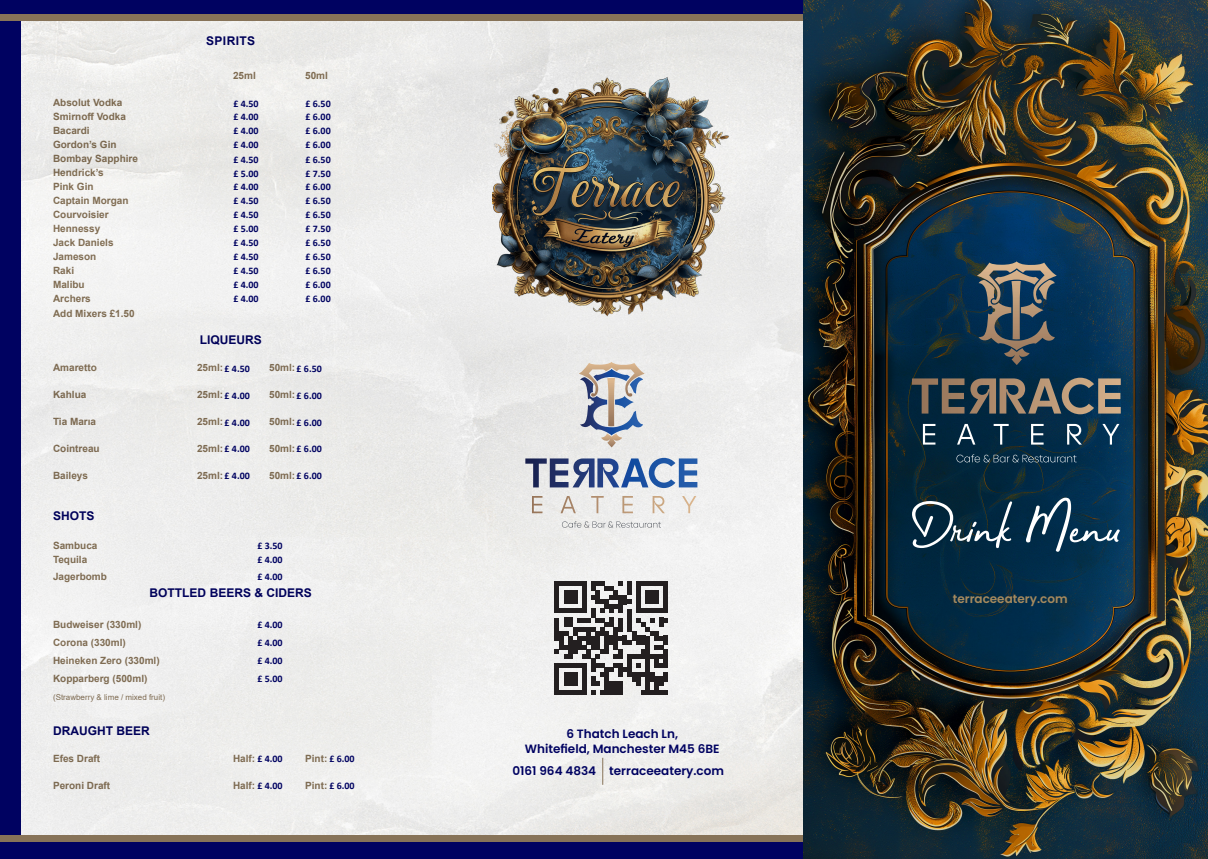
<style>
.page{position:relative;width:1208px;height:859px;background:#fff}
.page>*{position:absolute;margin:0;border:0;box-sizing:border-box;transform-origin:0 0}
.t1{font:60px "Bahagia";color:#fff}
.t2{font:600 12px "Poppins";color:#000261}
.t3{font:700 12px "Arial";color:#000261}
.t4{font:600 12px "Poppins";color:#a68a5e}
.t5{font:700 12px "Arial";letter-spacing:.035em;color:#000261}
.t6{font:700 10px/14px "Arial";color:#877358}
.t7{font:700 10px "Calibri";color:#000261}
.t8{font:8px "Arial";color:#877358}
.s1{font-family:"Calibri";color:#000261}
</style>
<div class="page">
<img style="left:21px;top:21px;width:783px;height:814px">
<div style="left:53px;top:36px;width:355px;height:11px;background:#ebeae8"></div>
<div style="left:53px;top:66px;width:355px;height:17px;background:#efeeed"></div>
<div style="left:53px;top:99px;width:355px;height:220px;background:#efefed"></div>
<div style="left:53px;top:335px;width:355px;height:12px;background:#ededed"></div>
<div style="left:53px;top:364px;width:355px;height:9px;background:#eeeeed"></div>
<div style="left:53px;top:391px;width:355px;height:9px;background:#eaeae8"></div>
<div style="left:53px;top:418px;width:355px;height:9px;background:#ebebea"></div>
<div style="left:53px;top:445px;width:355px;height:9px;background:#ececea"></div>
<div style="left:53px;top:472px;width:355px;height:9px;background:#ededec"></div>
<div style="left:53px;top:496px;width:355px;height:86px;background:#eeeeed"></div>
<div style="left:53px;top:588px;width:355px;height:11px;background:#f1f1f0"></div>
<div style="left:53px;top:621px;width:355px;height:81px;background:#eeeeed"></div>
<div style="left:53px;top:721px;width:355px;height:17px;background:#ededeb"></div>
<div style="left:53px;top:754px;width:355px;height:10px;background:#ededed"></div>
<div style="left:53px;top:781px;width:355px;height:10px;background:#ededed"></div>
<div style="left:53px;top:805px;width:355px;height:11px;background:#eeeeed"></div>
<div style="left:0;top:838px;width:1208px;height:21px;background:#000261"></div>
<div style="left:0;top:0;width:1208px;height:21px;background:#000261"></div>
<div style="left:0;top:0;width:21px;height:859px;background:#000261"></div>
<div style="left:0;top:15px;width:1208px;height:6px;background:#877358"></div>
<div style="left:0;top:835px;width:1208px;height:6px;background:#877358"></div>
<svg style="left:525px;top:458px;width:172px;height:30px;background:#899abb"></svg>
<svg style="left:532px;top:496px;width:10px;height:17px"></svg>
<svg style="left:560px;top:496px;width:16px;height:17px"></svg>
<svg style="left:591px;top:496px;width:13px;height:17px"></svg>
<svg style="left:622px;top:496px;width:11px;height:17px"></svg>
<svg style="left:652px;top:496px;width:13px;height:17px"></svg>
<svg style="left:682px;top:496px;width:14px;height:17px"></svg>
<svg style="left:562px;top:521px;width:99px;height:7px"></svg>
<svg style="left:579px;top:362px;width:65px;height:85px;background:#babcc3"></svg>
<img style="left:492px;top:74px;width:238px;height:246px">
<svg style="left:602px;top:758px;width:1px;height:27px"></svg>
<svg style="left:554px;top:581px;width:114px;height:114px"></svg>
<img style="left:804px;top:0;width:404px;height:859px">
<svg style="left:977px;top:261px;width:79px;height:92px;background:#4e5b62"></svg>
<svg style="left:912px;top:378px;width:208px;height:36px;background:#575b5a"></svg>
<svg style="left:923px;top:424px;width:12px;height:21px"></svg>
<svg style="left:957px;top:424px;width:18px;height:21px"></svg>
<svg style="left:993px;top:424px;width:15px;height:21px"></svg>
<svg style="left:1031px;top:424px;width:12px;height:21px"></svg>
<svg style="left:1067px;top:424px;width:14px;height:21px"></svg>
<svg style="left:1102px;top:424px;width:17px;height:21px"></svg>
<svg style="left:956px;top:454px;width:120px;height:8px"></svg>
<p class="t6" style="left:53px;top:96px;width:87px">Absolut Vodka<br>Smirnoff Vodka<br>Bacardi<br>Gordon’s Gin<br>Bombay Sapphire<br>Hendrick’s<br>Pink Gin<br>Captain Morgan<br>Courvoisier<br>Hennessy<br>Jack Daniels<br>Jameson<br>Raki<br>Malibu<br>Archers<br>Add Mixers £1.50</p>
<p class="t5" style="left:206px;top:32px;width:51px">SPIRITS</p>
<p class="t6" style="left:233px;top:69px;width:24px">25ml</p>
<p class="t6" style="left:305px;top:69px;width:24px">50ml</p>
<p class="t7" style="left:233px;top:97px;width:27px">£ 4.50</p>
<p class="t7" style="left:305px;top:97px;width:27px">£ 6.50</p>
<p class="t7" style="left:233px;top:111px;width:27px">£ 4.00</p>
<p class="t7" style="left:233px;top:125px;width:27px">£ 4.00</p>
<p class="t7" style="left:233px;top:139px;width:27px">£ 4.00</p>
<p class="t7" style="left:233px;top:180px;width:27px">£ 4.00</p>
<p class="t7" style="left:233px;top:153px;width:27px">£ 4.50</p>
<p class="t7" style="left:233px;top:195px;width:27px">£ 4.50</p>
<p class="t7" style="left:233px;top:209px;width:27px">£ 4.50</p>
<p class="t7" style="left:233px;top:223px;width:27px">£ 5.00</p>
<p class="t7" style="left:233px;top:236px;width:27px">£ 4.50</p>
<p class="t7" style="left:233px;top:250px;width:27px">£ 4.50</p>
<p class="t7" style="left:233px;top:265px;width:27px">£ 4.50</p>
<p class="t7" style="left:233px;top:279px;width:27px">£ 4.00</p>
<p class="t7" style="left:233px;top:293px;width:27px">£ 4.00</p>
<p class="t7" style="left:233px;top:167px;width:27px">£ 5.00</p>
<p class="t7" style="left:305px;top:111px;width:27px">£ 6.00</p>
<p class="t7" style="left:305px;top:125px;width:27px">£ 6.00</p>
<p class="t7" style="left:305px;top:139px;width:27px">£ 6.00</p>
<p class="t7" style="left:305px;top:180px;width:27px">£ 6.00</p>
<p class="t7" style="left:305px;top:153px;width:27px">£ 6.50</p>
<p class="t7" style="left:305px;top:195px;width:27px">£ 6.50</p>
<p class="t7" style="left:305px;top:209px;width:27px">£ 6.50</p>
<p class="t7" style="left:305px;top:223px;width:27px">£ 7.50</p>
<p class="t7" style="left:305px;top:236px;width:27px">£ 6.50</p>
<p class="t7" style="left:305px;top:250px;width:27px">£ 6.50</p>
<p class="t7" style="left:305px;top:265px;width:27px">£ 6.50</p>
<p class="t7" style="left:305px;top:279px;width:27px">£ 6.00</p>
<p class="t7" style="left:305px;top:293px;width:27px">£ 6.00</p>
<p class="t7" style="left:305px;top:167px;width:27px">£ 7.50</p>
<p class="t3" style="left:200px;top:331px;width:64px">LIQUEURS</p>
<p class="t6" style="left:53px;top:361px;width:45px">Amaretto</p>
<p class="t6" style="left:197px;top:361px;width:54px">25ml: <span class="s1">£ 4.50</span></p>
<p class="t6" style="left:269px;top:361px;width:54px">50ml:<span class="s1">£ 6.50</span></p>
<p class="t6" style="left:53px;top:388px;width:35px">Kahlua</p>
<p class="t6" style="left:197px;top:388px;width:54px">25ml: <span class="s1">£ 4.00</span></p>
<p class="t6" style="left:269px;top:388px;width:54px">50ml:<span class="s1">£ 6.00</span></p>
<p class="t6" style="left:53px;top:415px;width:45px">Tia Marıa</p>
<p class="t6" style="left:197px;top:415px;width:54px">25ml:<span class="s1">£ 4.00</span></p>
<p class="t6" style="left:269px;top:415px;width:54px">50ml:<span class="s1">£ 6.00</span></p>
<p class="t6" style="left:53px;top:442px;width:48px">Cointreau</p>
<p class="t6" style="left:197px;top:442px;width:54px">25ml: <span class="s1">£ 4.00</span></p>
<p class="t6" style="left:269px;top:442px;width:54px">50ml:<span class="s1">£ 6.00</span></p>
<p class="t6" style="left:53px;top:469px;width:37px">Baileys</p>
<p class="t6" style="left:197px;top:469px;width:54px">25ml: <span class="s1">£ 4.00</span></p>
<p class="t6" style="left:269px;top:469px;width:54px">50ml:<span class="s1">£ 6.00</span></p>
<p class="t3" style="left:53px;top:508px;width:43px">SHOTS</p>
<p class="t6" style="left:53px;top:538px;width:46px">Sambuca<br>Tequila</p>
<p class="t6" style="left:53px;top:569px;width:55px">Jagerbomb</p>
<p class="t3" style="left:150px;top:584px;width:164px">BOTTLED BEERS &amp; CIDERS</p>
<p class="t6" style="left:53px;top:616px;width:108px;line-height:18px">Budweiser (330ml)<br>Corona (330ml)<br>Heineken Zero (330ml)<br>Kopparberg (500ml)</p>
<p class="t8" style="left:53px;top:692px;width:114px">(Strawberry &amp; lime / mixed fruit)</p>
<p class="t3" style="left:53px;top:722px;width:98px">DRAUGHT BEER</p>
<p class="t6" style="left:53px;top:751px;width:49px">Efes Draft</p>
<p class="t6" style="left:233px;top:751px;width:51px">Half: <span class="s1">£ 4.00</span></p>
<p class="t6" style="left:305px;top:751px;width:51px">Pint: <span class="s1">£ 6.00</span></p>
<p class="t6" style="left:53px;top:778px;width:59px">Peroni Draft</p>
<p class="t6" style="left:233px;top:778px;width:51px">Half: <span class="s1">£ 4.00</span></p>
<p class="t6" style="left:305px;top:778px;width:51px">Pint: <span class="s1">£ 6.00</span></p>
<p class="t7" style="left:257px;top:539px;width:27px">£ 3.50</p>
<p class="t7" style="left:257px;top:553px;width:27px">£ 4.00</p>
<p class="t7" style="left:257px;top:570px;width:27px">£ 4.00</p>
<p class="t7" style="left:257px;top:618px;width:27px">£ 4.00</p>
<p class="t7" style="left:257px;top:636px;width:27px">£ 4.00</p>
<p class="t7" style="left:257px;top:654px;width:27px">£ 4.00</p>
<p class="t7" style="left:257px;top:672px;width:27px">£ 5.00</p>
<p class="t2" style="left:566px;top:727px;width:113px">6 Thatch Leach Ln,</p>
<p class="t2" style="left:525px;top:741px;width:196px">Whitefield, Manchester M45 6BE</p>
<p class="t2" style="left:512px;top:764px;width:85px">0161 964 4834</p>
<p class="t2" style="left:609px;top:764px;width:116px">terraceeatery.com</p>
<p class="t1" style="left:906px;top:486px;width:216px">Drink Menu</p>
<p class="t4" style="left:952px;top:592px;width:116px">terraceeatery.com</p>
</div>
